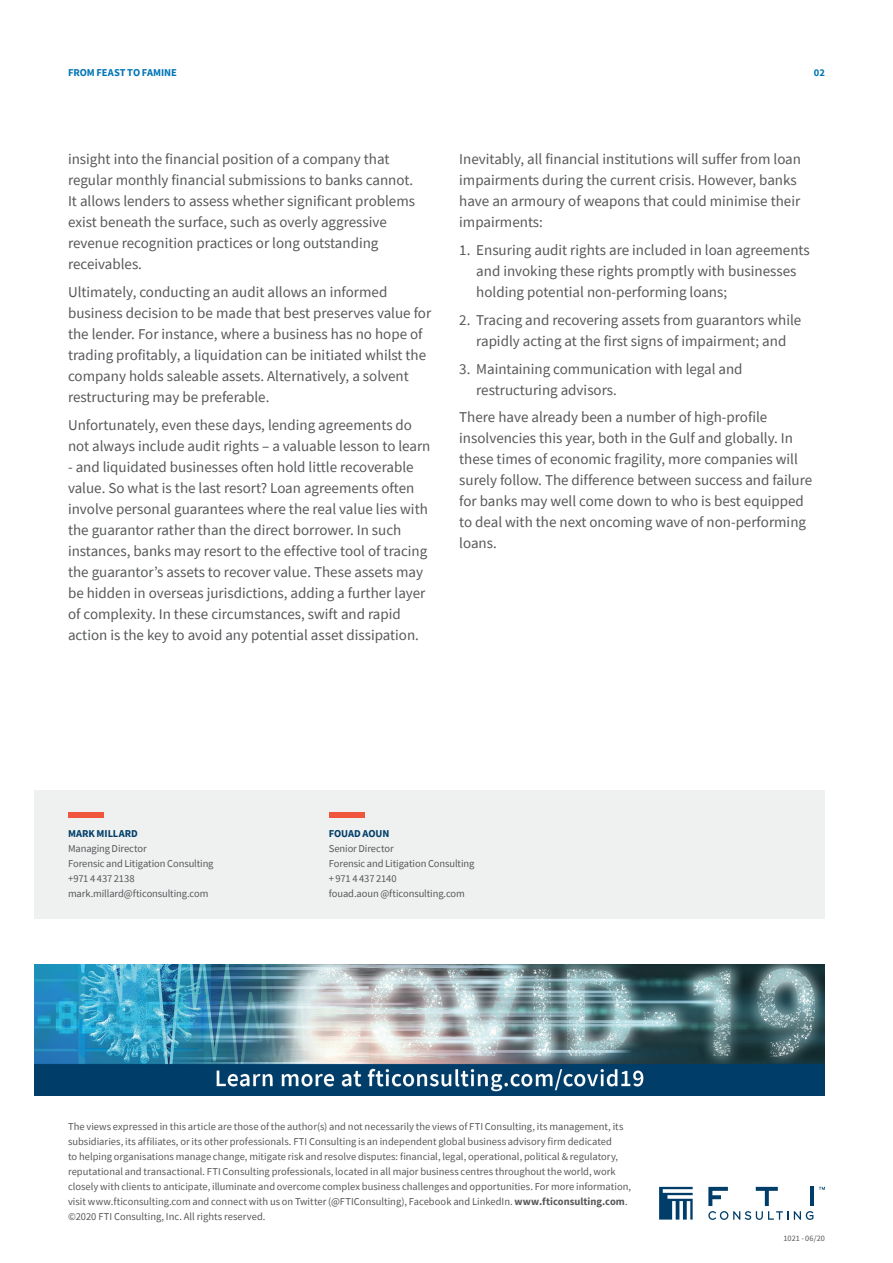
<style>
.page{position:relative;width:893px;height:1263px;background:#fff}
.page>*{position:absolute;margin:0;border:0;box-sizing:border-box;transform-origin:0 0}
.Body_Copy{font:15px/21px "Source Sans Pro";color:#57585a}
.Bio_details{font:10.5px/15px "Source Sans Pro";color:#57585a}
.Bio_Name{font:700 10.5px "Source Sans Pro";letter-spacing:-.005em;color:#003e69}
.t1{font:700 10.5px "Source Sans Pro";letter-spacing:-.005em;color:#0075b6}
.Boilerplate{font:8.25px "Source Sans Pro";letter-spacing:.005em;color:#57585a}
.s1{font-weight:700}
</style>
<div class="page">
<svg style="left:659px;top:1187px;width:34px;height:32px"></svg>
<svg style="left:819px;top:1187px;width:6px;height:3px"></svg>
<hr style="left:810px;top:1187px;width:4px;height:19px;background:#003e69">
<svg style="left:708px;top:1187px;width:105px;height:33px"></svg>
<img style="left:34px;top:965px;width:791px;height:130px">
<div style="left:34px;top:790px;width:791px;height:128px;background:#eff0f0"></div>
<div style="left:68px;top:813px;width:36px;height:5px;background:#f0553e"></div>
<div style="left:329px;top:813px;width:36px;height:5px;background:#f0553e"></div>
<p class="t1" style="left:68px;top:65px;width:110px">FROM FEAST TO FAMINE</p>
<p class="t1" style="left:814px;top:65px;width:13px">02</p>
<p class="Body_Copy" style="left:68px;top:149px;width:349px">insight into the financial position of a company that regular monthly financial submissions to banks cannot.<br>It allows lenders to assess whether significant problems exist beneath the surface, such as overly aggressive revenue recognition practices or long outstanding receivables.</p>
<p class="Body_Copy" style="left:68px;top:282px;width:365px">Ultimately, conducting an audit allows an informed business decision to be made that best preserves value for the lender. For instance, where a business has no hope of trading profitably, a liquidation can be initiated whilst the company holds saleable assets. Alternatively, a solvent restructuring may be preferable.</p>
<p class="Body_Copy" style="left:68px;top:414px;width:364px">Unfortunately, even these days, lending agreements do not always include audit rights – a valuable lesson to learn</p>
<p class="Body_Copy" style="left:68px;top:456px;width:361px">- and liquidated businesses often hold little recoverable value. So what is the last resort? Loan agreements often involve personal guarantees where the real value lies with the guarantor rather than the direct borrower. In such instances, banks may resort to the effective tool of tracing the guarantor’s assets to recover value. These assets may be hidden in overseas jurisdictions, adding a further layer of complexity. In these circumstances, swift and rapid action is the key to avoid any potential asset dissipation.</p>
<p class="Body_Copy" style="left:459px;top:149px;width:343px">Inevitably, all financial institutions will suffer from loan impairments during the current crisis. However, banks have an armoury of weapons that could minimise their impairments:</p>
<p class="Body_Copy" style="left:476px;top:240px;width:335px;text-indent:-17px">1. Ensuring audit rights are included in loan agreements and invoking these rights promptly with businesses holding potential non-performing loans;</p>
<p class="Body_Copy" style="left:459px;top:309px;width:344px;text-align:center">2. Tracing and recovering assets from guarantors while rapidly acting at the first signs of impairment; and</p>
<p class="Body_Copy" style="left:476px;top:358px;width:268px;text-indent:-17px">3. Maintaining communication with legal and restructuring advisors.</p>
<p class="Body_Copy" style="left:459px;top:407px;width:354px">There have already been a number of high-profile insolvencies this year, both in the Gulf and globally. In these times of economic fragility, more companies will surely follow. The difference between success and failure for banks may well come down to who is best equipped to deal with the next oncoming wave of non-performing loans.</p>
<p class="Bio_Name" style="left:68px;top:826px;width:71px">MARK MILLARD</p>
<p class="Bio_details" style="left:68px;top:841px;width:80px">Managing Director</p>
<p class="Bio_details" style="left:68px;top:856px;width:147px">Forensic and Litigation Consulting</p>
<p class="Bio_details" style="left:68px;top:871px;width:68px">+971 4 437 2138</p>
<p class="Bio_details" style="left:68px;top:886px;width:142px">mark.millard@fticonsulting.com</p>
<p class="Bio_Name" style="left:329px;top:826px;width:62px">FOUAD AOUN</p>
<p class="Bio_details" style="left:329px;top:841px;width:66px">Senior Director</p>
<p class="Bio_details" style="left:329px;top:856px;width:147px">Forensic and Litigation Consulting</p>
<p class="Bio_details" style="left:329px;top:871px;width:69px">+ 971 4 437 2140</p>
<p class="Bio_details" style="left:329px;top:886px;width:138px">fouad.aoun @fticonsulting.com</p>
<p class="Bio_details" style="left:68px;top:1119px;width:565px">The views expressed in this article are those of the author(s) and not necessarily the views of FTI Consulting, its management, its subsidiaries, its affiliates, or its other professionals. FTI Consulting is an independent global business advisory firm dedicated<br>to helping organisations manage change, mitigate risk and resolve disputes: financial, legal, operational, political &amp; regulatory, reputational and transactional. FTI Consulting professionals, located in all major business centres throughout the world, work closely with clients to anticipate, illuminate and overcome complex business challenges and opportunities. For more information, visit www.fticonsulting.com and connect with us on Twitter (@FTIConsulting), Facebook and LinkedIn. <span class="s1">www.fticonsulting.com</span>. ©2020 FTI Consulting, Inc. All rights reserved.</p>
<p class="Boilerplate" style="left:783px;top:1233px;width:43px">1021 - 06/20</p>
</div>
